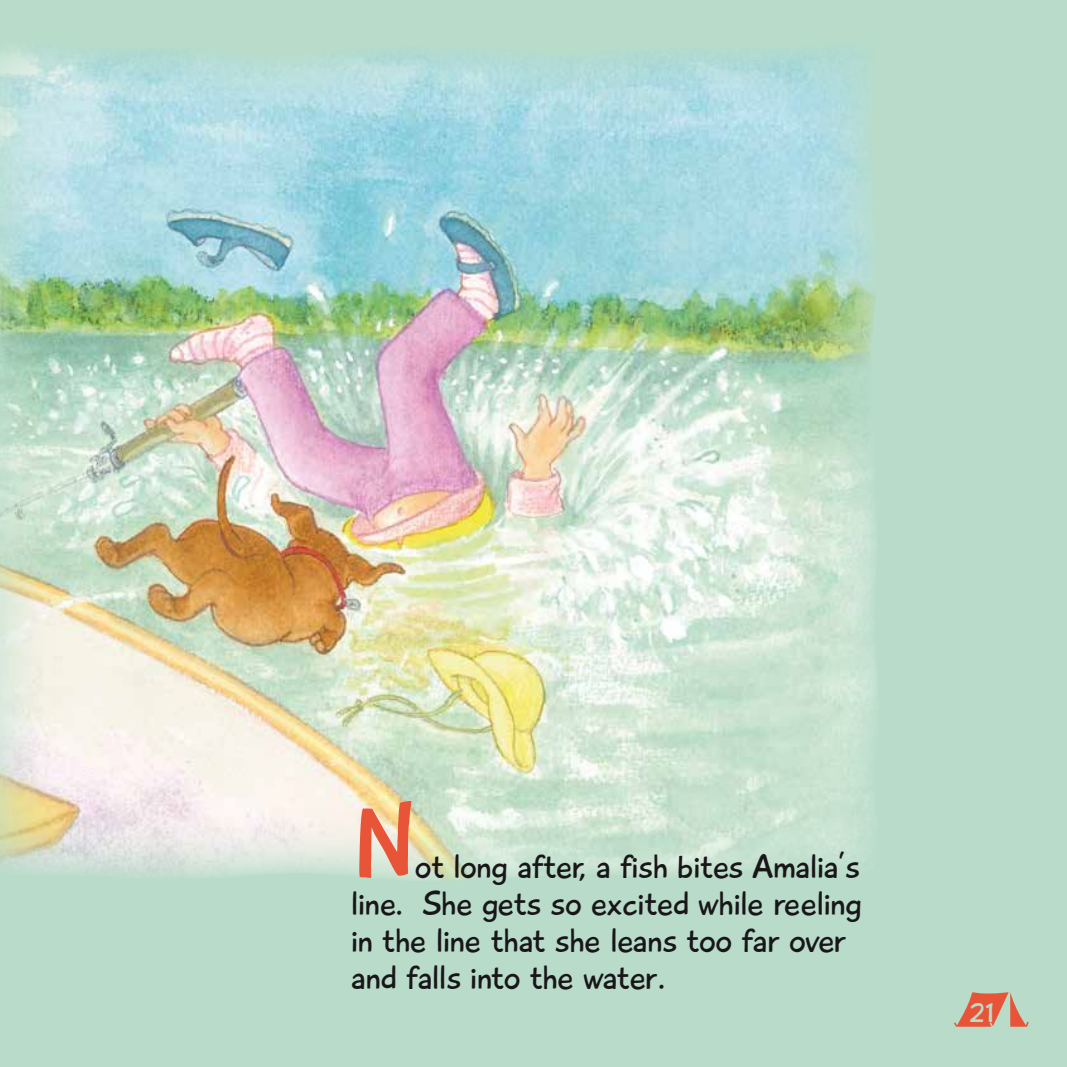
<style>
.page{position:relative;width:1067px;height:1067px;background:#b8dcc9}
.page>*{position:absolute;margin:0;border:0;box-sizing:border-box;transform-origin:0 0}
.t1{font:105px "Playtime With Hot Toddies";color:#e85437}
.t2{font:35px/36.8px "Playtime With Hot Toddies";letter-spacing:-.005em;color:#19161a}
.t3{font:28px "Playtime With Hot Toddies";color:#b8dcc9}
</style>
<div class="page">
<svg style="left:954px;top:992px;width:74px;height:34px"></svg>
<img style="left:0;top:49px;width:876px;height:832px">
<h1 class="t1" style="left:351px;top:779px;width:65px">N</h1>
<p class="t2" style="left:351px;top:848px;width:512px;text-indent:64px">ot long after, a fish bites Amalia’s line. She gets so excited while reeling in the line that she leans too far over and falls into the water.</p>
<p class="t3" style="left:969px;top:995px;width:25px">21</p>
</div>
